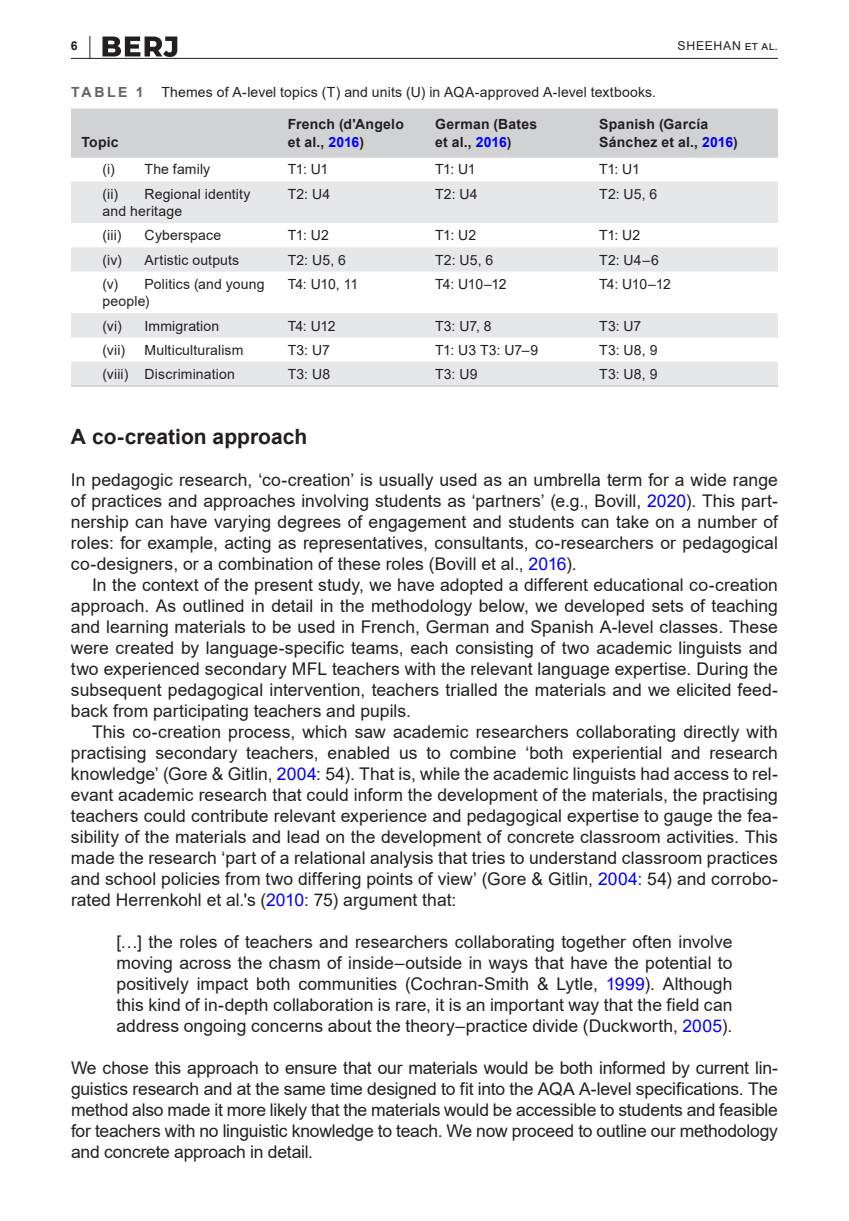
<style>
.page{position:relative;width:849px;height:1221px;background:#fff}
.page>*{position:absolute;margin:0;border:0;box-sizing:border-box;transform-origin:0 0}
.t1{font:700 21px "Arial";color:#231f20}
.t2{font:17.5px/21px "Arial";color:#231f20;text-align:justify}
.t3{font:14px/17.5px "Arial";letter-spacing:.01em;color:#231f20}
.t4{font:700 14px/17.5px "Arial";letter-spacing:.015em;color:#231f20}
.t5{font:700 14px "Arial";letter-spacing:.185em;color:#636366}
.t6{font:12.25px "Arial";letter-spacing:.05em;color:#231f20}
.t7{font:700 12.25px "Arial";color:#231f20}
.s1{font-size:23.62px}
.s2{color:#00f}
</style>
<div class="page">
<hr style="left:71px;top:58px;width:706px;height:1px;background:#231f20">
<img style="left:103px;top:37px;width:74px;height:20px">
<div style="left:71px;top:108px;width:706px;height:50px;background:#d1d2d4"></div>
<svg style="left:71px;top:181px;width:706px;height:204px;fill:#e6e7e9"></svg>
<hr style="left:71px;top:385px;width:206px;height:2px;background:#d1d2d4">
<hr style="left:277px;top:385px;width:147px;height:2px;background:#d1d2d4">
<hr style="left:424px;top:385px;width:164px;height:2px;background:#d1d2d4">
<hr style="left:588px;top:385px;width:189px;height:2px;background:#d1d2d4">
<p class="t7" style="left:71px;top:37px;width:22px">6 <span class="s1">|</span></p>
<p class="t6" style="left:677px;top:37px;width:102px">SHEEHAN et al.</p>
<p class="t5" style="left:71px;top:82px;width:74px">TABLE 1</p>
<p class="t3" style="left:161px;top:83px;width:496px">Themes of A-level topics (T) and units (U) in AQA-approved A-level textbooks.</p>
<p class="t4" style="left:81px;top:133px;width:39px">Topic</p>
<p class="t4" style="left:288px;top:116px;width:118px">French (d'Angelo et al., <span class="s2">2016</span>)</p>
<p class="t4" style="left:435px;top:116px;width:104px">German (Bates et al., <span class="s2">2016</span>)</p>
<p class="t4" style="left:599px;top:116px;width:140px">Spanish (García<br>Sánchez et al., <span class="s2">2016</span>)</p>
<p class="t3" style="left:102px;top:161px;width:109px">(i) The family</p>
<p class="t3" style="left:288px;top:161px;width:42px">T1: U1</p>
<p class="t3" style="left:435px;top:161px;width:42px">T1: U1</p>
<p class="t3" style="left:599px;top:161px;width:42px">T1: U1</p>
<p class="t3" style="left:102px;top:185px;width:149px">(ii) Regional identity and heritage</p>
<p class="t3" style="left:288px;top:185px;width:44px">T2: U4</p>
<p class="t3" style="left:435px;top:185px;width:44px">T2: U4</p>
<p class="t3" style="left:599px;top:185px;width:60px">T2: U5, 6</p>
<p class="t3" style="left:102px;top:226px;width:20px">(iii)</p>
<p class="t3" style="left:144px;top:226px;width:78px">Cyberspace</p>
<p class="t3" style="left:288px;top:226px;width:43px">T1: U2</p>
<p class="t3" style="left:435px;top:226px;width:43px">T1: U2</p>
<p class="t3" style="left:599px;top:226px;width:43px">T1: U2</p>
<p class="t3" style="left:102px;top:251px;width:138px">(iv) Artistic outputs</p>
<p class="t3" style="left:288px;top:251px;width:60px">T2: U5, 6</p>
<p class="t3" style="left:435px;top:251px;width:60px">T2: U5, 6</p>
<p class="t3" style="left:599px;top:251px;width:61px">T2: U4–6</p>
<p class="t3" style="left:102px;top:275px;width:163px">(v) Politics (and young people)</p>
<p class="t3" style="left:288px;top:275px;width:72px">T4: U10, 11</p>
<p class="t3" style="left:435px;top:275px;width:73px">T4: U10–12</p>
<p class="t3" style="left:599px;top:275px;width:73px">T4: U10–12</p>
<p class="t3" style="left:102px;top:317px;width:118px">(vi) Immigration</p>
<p class="t3" style="left:288px;top:317px;width:49px">T4: U12</p>
<p class="t3" style="left:435px;top:317px;width:58px">T3: U7, 8</p>
<p class="t3" style="left:599px;top:317px;width:44px">T3: U7</p>
<p class="t3" style="left:102px;top:341px;width:24px">(vii)</p>
<p class="t3" style="left:144px;top:341px;width:100px">Multiculturalism</p>
<p class="t3" style="left:288px;top:341px;width:44px">T3: U7</p>
<p class="t3" style="left:435px;top:341px;width:104px">T1: U3 T3: U7–9</p>
<p class="t3" style="left:599px;top:341px;width:60px">T3: U8, 9</p>
<p class="t3" style="left:102px;top:365px;width:134px">(viii) Discrimination</p>
<p class="t3" style="left:288px;top:365px;width:44px">T3: U8</p>
<p class="t3" style="left:435px;top:365px;width:44px">T3: U9</p>
<p class="t3" style="left:599px;top:365px;width:60px">T3: U8, 9</p>
<p class="t1" style="left:71px;top:422px;width:238px">A co-creation approach</p>
<p class="t2" style="left:71px;top:469px;width:708px">In pedagogic research, ‘co-creation’ is usually used as an umbrella term for a wide range of practices and approaches involving students as ‘partners’ (e.g., Bovill, <span class="s2">2020</span>). This part&shy;nership can have varying degrees of engagement and students can take on a number of roles: for example, acting as representatives, consultants, co-researchers or pedagogical co-designers, or a combination of these roles (Bovill et al., <span class="s2">2016</span>).</p>
<p class="t2" style="left:71px;top:574px;width:708px;text-indent:21px">In the context of the present study, we have adopted a different educational co-creation approach. As outlined in detail in the methodology below, we developed sets of teaching and learning materials to be used in French, German and Spanish A-level classes. These were created by language-specific teams, each consisting of two academic linguists and two experienced secondary MFL teachers with the relevant language expertise. During the subsequent pedagogical intervention, teachers trialled the materials and we elicited feed&shy;back from participating teachers and pupils.</p>
<p class="t2" style="left:71px;top:721px;width:708px;text-indent:21px">This co-creation process, which saw academic researchers collaborating directly with practising secondary teachers, enabled us to combine ‘both experiential and research knowledge’ (Gore &amp; Gitlin, <span class="s2">2004</span>: 54). That is, while the academic linguists had access to rel&shy;evant academic research that could inform the development of the materials, the practising teachers could contribute relevant experience and pedagogical expertise to gauge the fea&shy;sibility of the materials and lead on the development of concrete classroom activities. This made the research ‘part of a relational analysis that tries to understand classroom practices and school policies from two differing points of view’ (Gore &amp; Gitlin, <span class="s2">2004</span>: 54) and corrobo&shy;rated Herrenkohl et al.'s (<span class="s2">2010</span>: 75) argument that:</p>
<p class="t2" style="left:116px;top:931px;width:617px">[…] the roles of teachers and researchers collaborating together often involve moving across the chasm of inside–outside in ways that have the potential to positively impact both communities (Cochran-Smith &amp; Lytle, <span class="s2">1999</span>). Although this kind of in-depth collaboration is rare, it is an important way that the field can address ongoing concerns about the theory–practice divide (Duckworth, <span class="s2">2005</span>).</p>
<p class="t2" style="left:71px;top:1057px;width:708px">We chose this approach to ensure that our materials would be both informed by current lin&shy;guistics research and at the same time designed to fit into the AQA A-level specifications. The method also made it more likely that the materials would be accessible to students and feasible for teachers with no linguistic knowledge to teach. We now proceed to outline our methodology and concrete approach in detail.</p>
</div>
